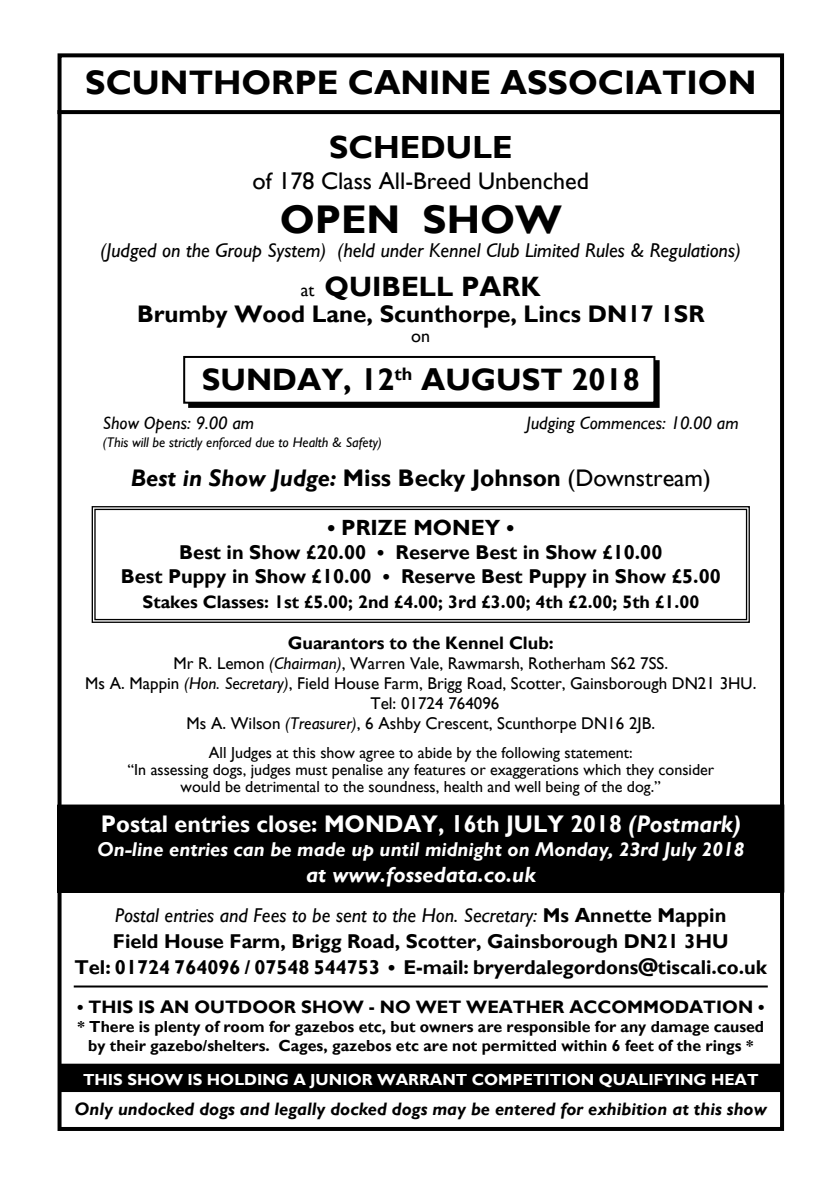
<style>
.page{position:relative;width:840px;height:1191px;background:#fff}
.page>*{position:absolute;margin:0;border:0;box-sizing:border-box;transform-origin:0 0}
.t1{font:700 40px "Gill Sans";color:#000}
.t2{font:700 34px "Gill Sans";color:#000}
.t3{font:700 32px "Gill Sans";color:#000}
.t4{font:700 31px "Gill Sans";color:#000}
.t5{font:700 28px "Gill Sans";color:#000}
.t6{font:700 24px "Gill Sans";color:#fff}
.t7{font:italic 700 24px "Gill Sans";color:#000}
.t8{font:700 24px "Gill Sans";color:#000}
.t9{font:24px "Gill Sans";color:#000}
.t10{font:italic 700 22px "Gill Sans";color:#fff}
.t11{font:700 22px "Gill Sans";color:#000}
.t12{font:700 20px/26px "Gill Sans";color:#000;text-align:center}
.t13{font:italic 20px "Gill Sans";color:#000}
.t14{font:italic 700 20px "Gill Sans";color:#fff}
.t15{font:700 18px "Gill Sans";color:#000}
.t16{font:italic 700 18px "Gill Sans";color:#000}
.t17{font:italic 18px "Gill Sans";color:#000}
.t18{font:18px "Gill Sans";color:#000}
.t19{font:17px "Gill Sans";color:#000}
.t20{font:16px/17px "Gill Sans";color:#000;text-align:center}
.t21{font:700 16px/19.2px "Gill Sans";color:#000;text-align:center}
.t22{font:700 16px "Gill Sans";color:#fff}
.t23{font:italic 14px "Gill Sans";color:#000}
.s1{font-weight:400;font-size:18px}
.s2{font-style:normal}
.s3{font-weight:400;font-style:normal}
.s4{font-style:italic}
.s5{font-weight:400;font-style:italic}
</style>
<div class="page">
<div style="left:62px;top:1064px;width:718px;height:27px;background:#000"></div>
<div style="left:61px;top:1063px;width:720px;height:29px;border:2px solid #000"></div>
<div style="left:189px;top:361px;width:469px;height:46px;background:#000"></div>
<div style="left:188px;top:360px;width:471px;height:48px;border:2px solid #000"></div>
<div style="left:184px;top:357px;width:470px;height:46px;background:#fff"></div>
<div style="left:183px;top:356px;width:472px;height:48px;border:2px solid #000"></div>
<div style="left:58px;top:805px;width:725px;height:87px;background:#000"></div>
<div style="left:57px;top:804px;width:726px;height:88px;border:1px solid #000"></div>
<div style="left:57px;top:53px;width:726px;height:1078px;border:4px solid #000"></div>
<svg style="left:57px;top:110px;width:726px;height:4px;background:#050505"></svg>
<svg style="left:91px;top:506px;width:659px;height:117px"></svg>
<div style="left:94px;top:509px;width:652px;height:111px;border:1px solid #000"></div>
<hr style="left:74px;top:985px;width:693px;height:2px;background:#000">
<h2 class="t2" style="left:85px;top:63px;width:672px">SCUNTHORPE CANINE ASSOCIATION</h2>
<h3 class="t3" style="left:329px;top:128px;width:184px">SCHEDULE</h3>
<p class="t9" style="left:252px;top:167px;width:338px">of 178 Class All-Breed Unbenched</p>
<h1 class="t1" style="left:279px;top:195px;width:283px">OPEN SHOW</h1>
<p class="t13" style="left:100px;top:238px;width:641px">(Judged on the Group System) (held under Kennel Club Limited Rules &amp; Regulations)</p>
<h3 class="t5" style="left:301px;top:270px;width:241px"><span class="s1">at</span> QUIBELL PARK</h3>
<p class="t8" style="left:137px;top:299px;width:568px">Brumby Wood Lane, Scunthorpe, Lincs DN17 1SR</p>
<p class="t18" style="left:411px;top:325px;width:20px">on</p>
<h3 class="t4" style="left:202px;top:361px;width:439px">SUNDAY, 12<sup>th</sup> AUGUST 2018</h3>
<p class="t17" style="left:103px;top:412px;width:153px">Show Opens: 9.00 am</p>
<p class="t17" style="left:526px;top:412px;width:213px">Judging Commences: 10.00 am</p>
<p class="t23" style="left:103px;top:434px;width:280px">(This will be strictly enforced due to Health &amp; Safety)</p>
<p class="t7" style="left:131px;top:464px;width:581px">Best in Show Judge: <span class="s2">Miss Becky Johnson</span> <span class="s3">(Downstream)</span></p>
<p class="t11" style="left:327px;top:515px;width:124px">• Prize Money</p>
<p class="t11" style="left:506px;top:515px;width:9px">•</p>
<p class="t12" style="left:121px;top:540px;width:601px;line-height:24px">Best in Show £20.00 • Reserve Best in Show £10.00<br>Best Puppy in Show £10.00 • Reserve Best Puppy in Show £5.00</p>
<p class="t15" style="left:142px;top:591px;width:558px">Stakes Classes: 1st £5.00; 2nd £4.00; 3rd £3.00; 4th £2.00; 5th £1.00</p>
<p class="t15" style="left:288px;top:632px;width:267px">Guarantors to the Kennel Club:</p>
<p class="t19" style="left:173px;top:653px;width:495px">Mr R. Lemon <span class="s4">(Chairman)</span>, Warren Vale, Rawmarsh, Rotherham S62 7SS.</p>
<p class="t19" style="left:85px;top:673px;width:672px">Ms A. Mappin <span class="s4">(Hon. Secretary)</span>, Field House Farm, Brigg Road, Scotter, Gainsborough DN21 3HU.</p>
<p class="t19" style="left:370px;top:693px;width:130px">Tel: 01724 764096</p>
<p class="t19" style="left:186px;top:713px;width:470px">Ms A. Wilson <span class="s4">(Treasurer)</span>, 6 Ashby Crescent, Scunthorpe DN16 2JB.</p>
<p class="t20" style="left:127px;top:743px;width:588px">All Judges at this show agree to abide by the following statement:<br>“In assessing dogs, judges must penalise any features or exaggerations which they consider would be detrimental to the soundness, health and well being of the dog.”</p>
<p class="t6" style="left:101px;top:809px;width:641px">Postal entries close: MONDAY, 16th JULY 2018 <span class="s4">(Postmark)</span></p>
<p class="t14" style="left:97px;top:837px;width:648px">On-line entries can be made up until midnight on Monday, 23rd July 2018</p>
<p class="t10" style="left:306px;top:862px;width:231px">at www.fossedata.co.uk</p>
<p class="t12" style="left:74px;top:902px;width:693px"><span class="s5">Postal entries and Fees to be sent to the Hon. Secretary:</span> Ms Annette Mappin<br>Field House Farm, Brigg Road, Scotter, Gainsborough DN21 3HU<br>Tel: 01724 764096 / 07548 544753 • E-mail: bryerdalegordons@tiscali.co.uk</p>
<p class="t15" style="left:77px;top:996px;width:36px">• This</p>
<p class="t15" style="left:138px;top:996px;width:72px">isan outdoor</p>
<p class="t15" style="left:301px;top:996px;width:17px">show</p>
<p class="t15" style="left:368px;top:996px;width:397px">- NO WET WEATHER ACCOMMODATION •</p>
<p class="t21" style="left:77px;top:1017px;width:687px">* There is plenty of room for gazebos etc, but owners are responsible for any damage caused by their gazebo/shelters. Cages, gazebos etc are not permitted within 6 feet of the rings *</p>
<p class="t22" style="left:83px;top:1069px;width:22px">This</p>
<p class="t22" style="left:127px;top:1069px;width:26px">Show</p>
<p class="t22" style="left:187px;top:1069px;width:32px">is holding</p>
<p class="t22" style="left:293px;top:1069px;width:35px">a Junior</p>
<p class="t22" style="left:377px;top:1069px;width:32px">Warrant</p>
<p class="t22" style="left:471px;top:1069px;width:25px">Competition</p>
<p class="t22" style="left:598px;top:1069px;width:26px">Qualifying</p>
<p class="t22" style="left:710px;top:1069px;width:26px">Heat</p>
<p class="t16" style="left:74px;top:1098px;width:693px">Only undocked dogs and legally docked dogs may be entered for exhibition at this show</p>
</div>
